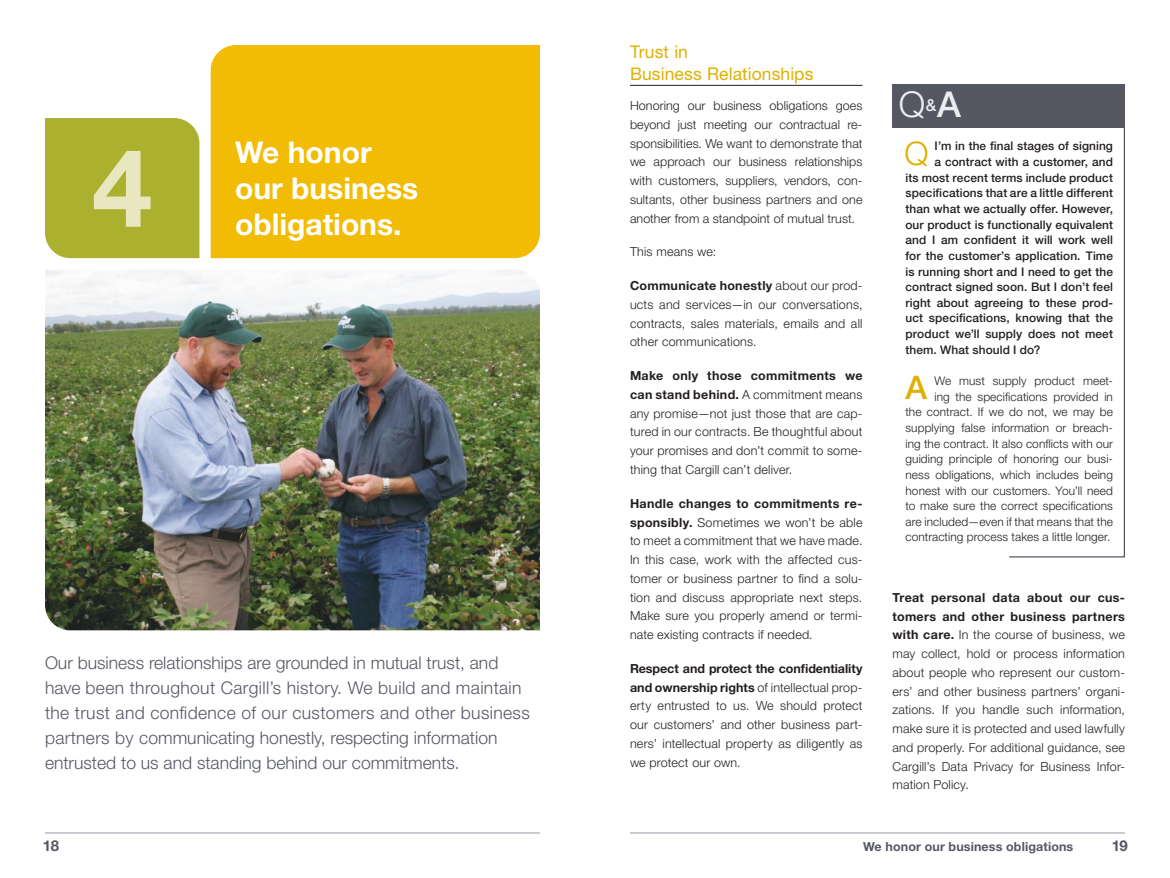
<style>
.page{position:relative;width:1170px;height:878px;background:#fff}
.page>*{position:absolute;margin:0;border:0;box-sizing:border-box;transform-origin:0 0}
.t1{font:700 108.25px "Helvetica Neue LT Std";color:#edebc9}
.t2{font:300 35.62px "Helvetica Neue LT Std";color:#fff}
.t3{font:300 32.5px "Helvetica Neue LT Std";color:#dfb001}
.t4{font:500 32.5px "Helvetica Neue LT Std";color:#dfb001}
.t5{font:700 30px/36px "Helvetica Neue LT Std";color:#fff}
.t6{font:300 17.5px/25px "Helvetica Neue LT Std";color:#555863}
.t7{font:17.5px/22.5px "Helvetica Neue LT Std";letter-spacing:.005em;color:#dfb001}
.t8{font:700 15px "Helvetica Neue LT Std";color:#555863}
.t9{font:300 12.5px/18.8px "Helvetica Neue LT Std";letter-spacing:.015em;color:#241f1f;text-align:justify}
.t10{font:700 12.5px "Helvetica Neue LT Std";letter-spacing:.01em;color:#555863}
.t11{font:500 11.88px "Helvetica Neue LT Std";letter-spacing:.01em;color:#241f1f}
.t12{font:300 11.88px/15.6px "Helvetica Neue LT Std";letter-spacing:.01em;color:#241f1f;text-align:right}
.s1{font-weight:700}
.s2{font-weight:500}
</style>
<div class="page">
<hr style="left:630px;top:85px;width:232px;height:1px;background:#241f1f">
<div style="left:892px;top:84px;width:233px;height:44px;background:#555863"></div>
<svg style="left:1009px;top:128px;width:116px;height:430px"></svg>
<hr style="left:45px;top:832px;width:495px;height:1px;background:#959ba4">
<hr style="left:630px;top:832px;width:495px;height:1px;background:#959ba4">
<div style="left:211px;top:45px;width:329px;height:213px;background:#f1bc03"></div>
<div style="left:45px;top:118px;width:154px;height:140px;background:#acb02f"></div>
<img style="left:45px;top:270px;width:495px;height:360px">
<h1 class="t1" style="left:92px;top:121px;width:62px">4</h1>
<h3 class="t5" style="left:235px;top:133px;width:185px">We honor our business obligations.</h3>
<p class="t6" style="left:45px;top:649px;width:486px">Our business relationships are grounded in mutual trust, and have been throughout Cargill’s history. We build and maintain the trust and confidence of our customers and other business partners by communicating honestly, respecting information entrusted to us and standing behind our commitments.</p>
<h3 class="t7" style="left:630px;top:40px;width:185px">Trust in<br>Business Relationships</h3>
<p class="t9" style="left:630px;top:96px;width:234px">Honoring our business obligations goes beyond just meeting our contractual re&shy;sponsibilities. We want to demonstrate that we approach our business relationships with customers, suppliers, vendors, con&shy;sultants, other business partners and one another from a standpoint of mutual trust.</p>
<p class="t9" style="left:630px;top:242px;width:88px">This means we:</p>
<p class="t9" style="left:630px;top:276px;width:234px"><span class="s1">Communicate honestly</span> about our prod&shy;ucts and services—in our conversations, contracts, sales materials, emails and all other communications.</p>
<p class="t9" style="left:630px;top:366px;width:234px"><span class="s1">Make only those commitments we can stand behind.</span> A commitment means any promise—not just those that are cap&shy;tured in our contracts. Be thoughtful about your promises and don’t commit to some&shy;thing that Cargill can’t deliver.</p>
<p class="t9" style="left:630px;top:493px;width:234px"><span class="s1">Handle changes to commitments re&shy;sponsibly.</span> Sometimes we won’t be able to meet a commitment that we have made.<br>In this case, work with the affected cus&shy;tomer or business partner to find a solu&shy;tion and discuss appropriate next steps.<br>Make sure you properly amend or termi&shy;nate existing contracts if needed.</p>
<p class="t9" style="left:630px;top:658px;width:234px"><span class="s1">Respect and protect the confidentiality and ownership rights</span> of intellectual prop&shy;erty entrusted to us. We should protect our customers’ and other business part&shy;ners’ intellectual property as diligently as we protect our own.</p>
<h2 class="t2" style="left:898px;top:82px;width:64px">Q<sup>&amp;</sup><span class="s2">A</span></h2>
<p class="t11" style="left:935px;top:139px;width:180px">I’m in the final stages of signing</p>
<p class="t11" style="left:935px;top:155px;width:180px">a contract with a customer, and</p>
<p class="t11" style="left:906px;top:170px;width:209px">its most recent terms include product</p>
<p class="t11" style="left:906px;top:186px;width:209px">specifications that are a little different</p>
<p class="t11" style="left:906px;top:202px;width:209px">than what we actually offer. However,</p>
<p class="t11" style="left:906px;top:217px;width:209px">our product is functionally equivalent</p>
<p class="t11" style="left:906px;top:233px;width:209px">and I am confident it will work well</p>
<p class="t11" style="left:906px;top:248px;width:209px">for the customer’s application. Time</p>
<p class="t11" style="left:906px;top:264px;width:209px">is running short and I need to get the</p>
<p class="t11" style="left:906px;top:280px;width:209px">contract signed soon. But I don’t feel</p>
<p class="t11" style="left:906px;top:295px;width:209px">right about agreeing to these prod-</p>
<p class="t11" style="left:906px;top:311px;width:209px">uct specifications, knowing that the</p>
<p class="t11" style="left:906px;top:327px;width:209px">product we’ll supply does not meet</p>
<p class="t11" style="left:906px;top:342px;width:136px">them. What should I do?</p>
<p class="t12" style="left:906px;top:373px;width:209px">We must supply product meet-<br>ing the specifications provided in<br>the contract. If we do not, we may be supplying false information or breach&shy;ing the contract. It also conflicts with our guiding principle of honoring our busi&shy;ness obligations, which includes being honest with our customers. You’ll need to make sure the correct specifications are included—even if that means that the contracting process takes a little longer.</p>
<h3 class="t3" style="left:905px;top:134px;width:26px">Q</h3>
<h3 class="t4" style="left:906px;top:368px;width:23px">A</h3>
<p class="t9" style="left:892px;top:587px;width:234px"><span class="s1">Treat personal data about our cus&shy;tomers and other business partners with care.</span> In the course of business, we may collect, hold or process information about people who represent our custom&shy;ers’ and other business partners’ organi&shy;zations. If you handle such information, make sure it is protected and used lawfully and properly. For additional guidance, see Cargill’s Data Privacy for Business Infor&shy;mation Policy.</p>
<p class="t8" style="left:43px;top:836px;width:18px">18</p>
<p class="t10" style="left:863px;top:838px;width:212px">We honor our business obligations</p>
<p class="t8" style="left:1112px;top:836px;width:18px">19</p>
</div>
